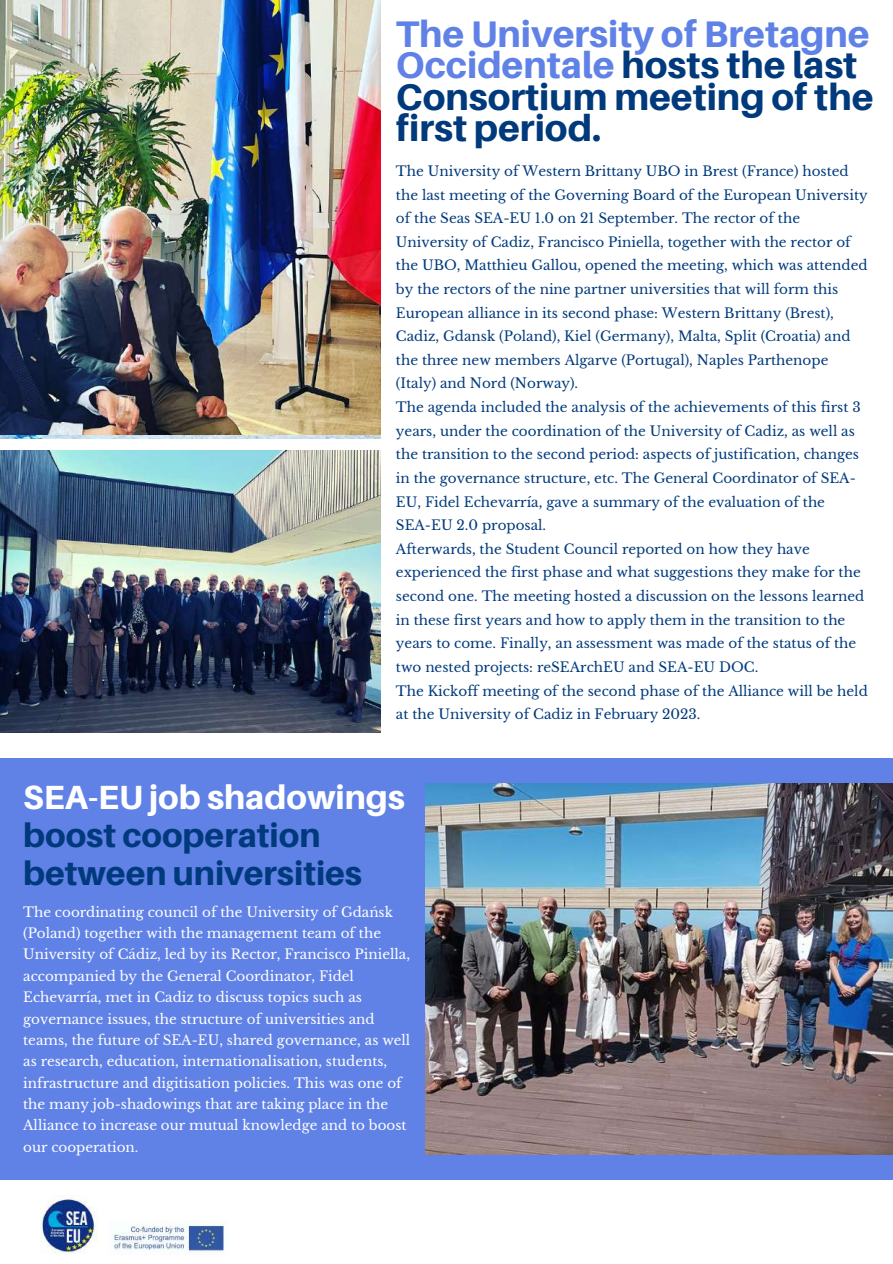
<style>
.page{position:relative;width:893px;height:1264px;background:#fff}
.page>*{position:absolute;margin:0;border:0;box-sizing:border-box;transform-origin:0 0}
.t1{font:800 37.05px/31.5px "Aileron";color:#013a7c}
.t2{font:800 33.45px/38.2px "Aileron";color:#013a7c}
.t3{font:800 33.45px "Aileron";color:#fff}
.t4{font:13.5px/23.5px "Libre Baskerville";color:#013a7c}
.t5{font:13.5px/21.3px "Libre Baskerville";color:#fff}
.s1{color:#6082e6}
</style>
<div class="page">
<div style="left:0;top:758px;width:892px;height:421px;background:#6082e6"></div>
<img style="left:426px;top:783px;width:466px;height:371px">
<img style="left:0;top:450px;width:380px;height:282px">
<img style="left:41px;top:1195px;width:57px;height:58px">
<img style="left:113px;top:1220px;width:111px;height:34px">
<img style="left:0;top:0;width:381px;height:434px">
<h1 class="t1" style="left:396px;top:17px;width:479px"><span class="s1">The University of Bretagne<br>Occidentale</span> hosts the last<br>Consortium meeting of the first period.</h1>
<p class="t4" style="left:396px;top:159px;width:473px">The University of Western Brittany UBO in Brest (France) hosted the last meeting of the Governing Board of the European University of the Seas SEA-EU 1.0 on 21 September. The rector of the University of Cadiz, Francisco Piniella, together with the rector of the UBO, Matthieu Gallou, opened the meeting, which was attended by the rectors of the nine partner universities that will form this European alliance in its second phase: Western Brittany (Brest), Cadiz, Gdansk (Poland), Kiel (Germany), Malta, Split (Croatia) and the three new members Algarve (Portugal), Naples Parthenope (Italy) and Nord (Norway).<br>The agenda included the analysis of the achievements of this first 3 years, under the coordination of the University of Cadiz, as well as the transition to the second period: aspects of justification, changes in the governance structure, etc. The General Coordinator of SEA-EU, Fidel Echevarría, gave a summary of the evaluation of the SEA-EU 2.0 proposal.<br>Afterwards, the Student Council reported on how they have experienced the first phase and what suggestions they make for the second one. The meeting hosted a discussion on the lessons learned in these first years and how to apply them in the transition to the years to come. Finally, an assessment was made of the status of the two nested projects: reSEArchEU and SEA-EU DOC.<br>The Kickoff meeting of the second phase of the Alliance will be held at the University of Cadiz in February 2023.</p>
<h2 class="t3" style="left:23px;top:776px;width:383px">SEA-EU job shadowings</h2>
<h2 class="t2" style="left:23px;top:815px;width:340px">boost cooperation between universities</h2>
<p class="t5" style="left:23px;top:901px;width:388px">The coordinating council of the University of Gdańsk (Poland) together with the management team of the University of Cádiz, led by its Rector, Francisco Piniella, accompanied by the General Coordinator, Fidel Echevarría, met in Cadiz to discuss topics such as governance issues, the structure of universities and teams, the future of SEA-EU, shared governance, as well as research, education, internationalisation, students, infrastructure and digitisation policies. This was one of the many job-shadowings that are taking place in the Alliance to increase our mutual knowledge and to boost our cooperation.</p>
</div>
